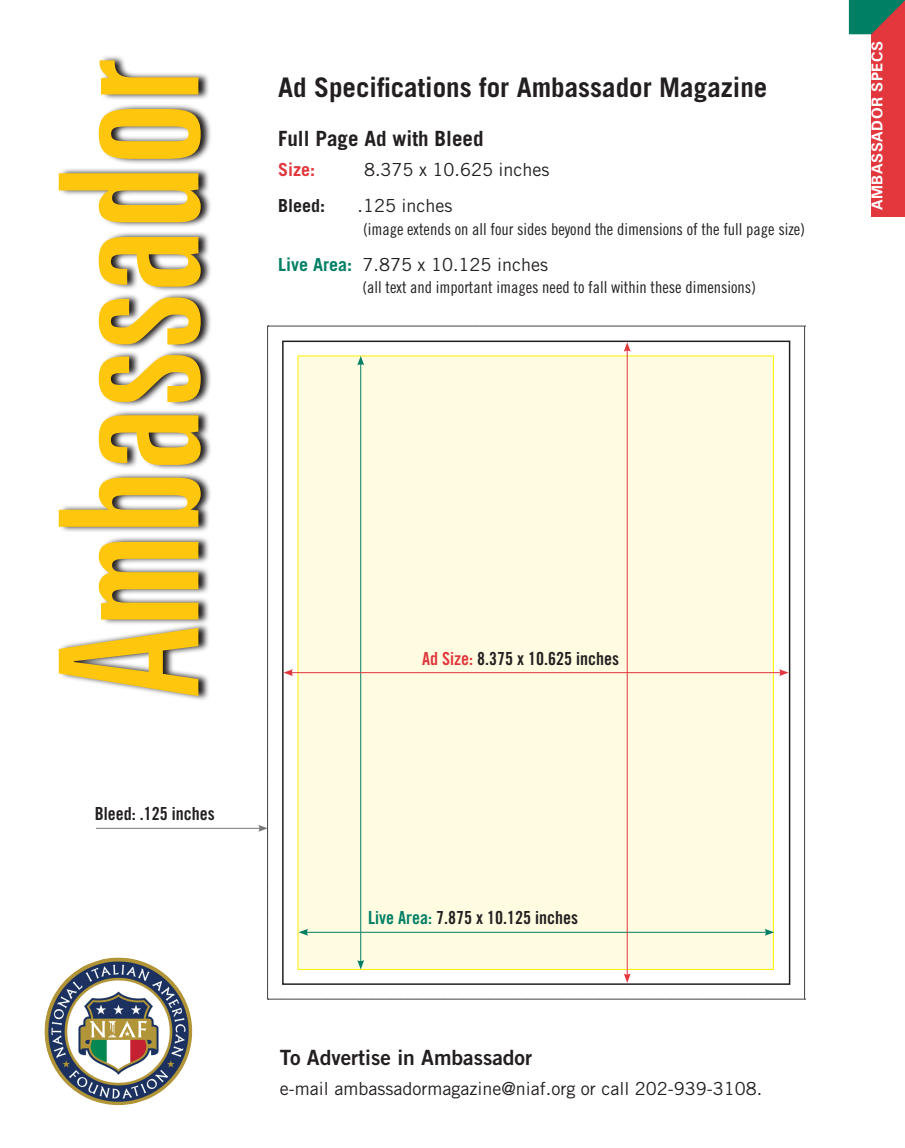
<style>
.page{position:relative;width:905px;height:1148px;background:#fff}
.page>*{position:absolute;margin:0;border:0;box-sizing:border-box;transform-origin:0 0}
.t1{font:extra-condensed 193.8px "Zurich BT";letter-spacing:-.01em;color:#fec60d}
.t2{font:700 27px "Trade Gothic";color:#231f20}
.t3{font:21px "Trade Gothic Bold Two";color:#231f20}
.t4{font:700 21px "Trade Gothic";color:#231f20}
.t5{font:18px "Trade Gothic";color:#231f20}
.t6{font:18px "Trade Gothic Bold Cond Twenty";color:#231f20}
.t7{font:700 18px "Trade Gothic";color:#231f20}
.t8{font:700 18px "Trade Gothic";color:#e1373d}
.t9{font:16.5px "Trade Gothic Cond Eighteen";color:#231f20}
.t10{font:700 15px "Zurich BT";letter-spacing:.04em;color:#fff}
.s1{font-weight:700;color:#007f65}
.s2{color:#e1373d}
.s3{color:#007f65}
</style>
<div class="page">
<svg style="left:60px;top:56px;width:151px;height:644px"></svg>
<img style="left:45px;top:957px;width:147px;height:148px">
<hr style="left:96px;top:828px;width:165px;height:1px;background:#231f20">
<div style="left:871px;top:0;width:33px;height:216px;background:#e1373d"></div>
<svg style="left:848px;top:0;width:56px;height:34px"></svg>
<svg style="left:258px;top:326px;width:547px;height:673px"></svg>
<h1 class="t1" style="left:20px;top:698px;width:639px;rotate:-90deg">Ambassador</h1>
<p class="t6" style="left:95px;top:802px;width:121px">Bleed: .125 inches</p>
<h2 class="t2" style="left:278px;top:70px;width:491px">Ad Specifications for Ambassador Magazine</h2>
<p class="t4" style="left:278px;top:126px;width:207px">Full Page Ad with Bleed</p>
<p class="t8" style="left:278px;top:158px;width:39px">Size:</p>
<p class="t5" style="left:364px;top:158px;width:187px">8.375 x 10.625 inches</p>
<p class="t7" style="left:278px;top:195px;width:49px">Bleed:</p>
<p class="t5" style="left:357px;top:195px;width:96px">.125 inches</p>
<p class="t9" style="left:363px;top:219px;width:443px">(image extends on all four sides beyond the dimensions of the full page size)</p>
<p class="t5" style="left:278px;top:253px;width:271px"><span class="s1">Live Area:</span> 7.875 x 10.125 inches</p>
<p class="t9" style="left:362px;top:278px;width:395px">(all text and important images need to fall within these dimensions)</p>
<p class="t6" style="left:422px;top:648px;width:198px"><span class="s2">Ad Size:</span> 8.375 x 10.625 inches</p>
<p class="t6" style="left:368px;top:907px;width:211px"><span class="s3">Live Area:</span> 7.875 x 10.125 inches</p>
<p class="t3" style="left:280px;top:1044px;width:254px">To Advertise in Ambassador</p>
<p class="t5" style="left:280px;top:1077px;width:484px">e-mail ambassadormagazine@niaf.org or call 202-939-3108.</p>
<p class="t10" style="left:867px;top:210px;width:170px;rotate:-90deg">AMBASSADOR SPECS</p>
</div>
